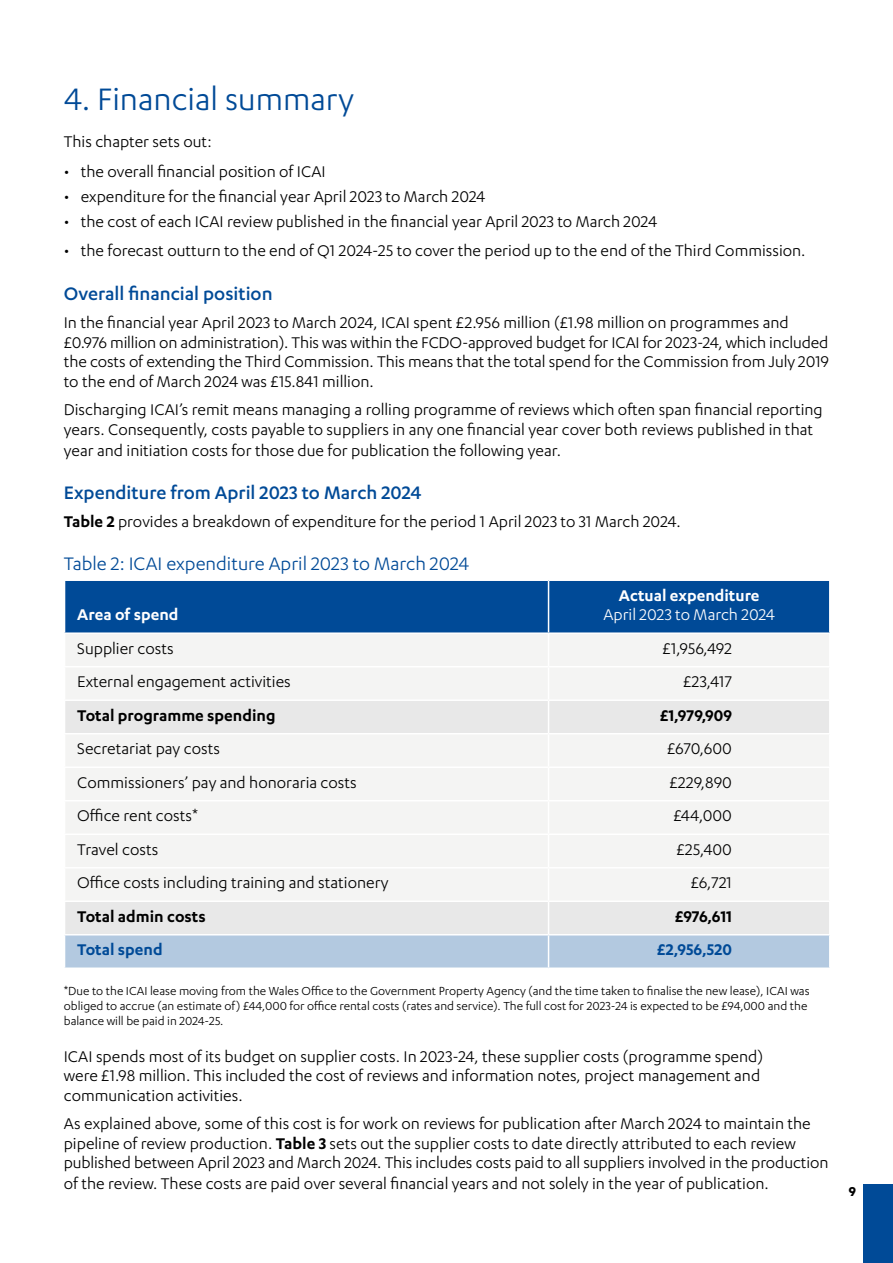
<style>
.page{position:relative;width:893px;height:1263px;background:#fff}
.page>*{position:absolute;margin:0;border:0;box-sizing:border-box;transform-origin:0 0}
.t1{font:36px "Karbon";color:#004a97}
.t2{font:500 21px "Karbon";color:#004a97}
.t3{font:21px "Karbon";color:#004a97}
.t4{font:18px/19.5px "Karbon";color:#000}
.t5{font:600 18px "Karbon";color:#000}
.t6{font:600 18px "Karbon";color:#fff}
.t7{font:18px "Karbon";color:#fff}
.t8{font:600 18px "Karbon";color:#004a97}
.t9{font:700 15px "Karbon";color:#000}
.t10{font:13.5px/15px "Karbon";color:#000}
.s1{font-weight:600}
</style>
<div class="page">
<div style="left:863px;top:1184px;width:30px;height:79px;background:#004a97"></div>
<div style="left:65px;top:581px;width:764px;height:51px;background:#004a97"></div>
<div style="left:66px;top:634px;width:763px;height:65px;background:#f4f4f3"></div>
<svg style="left:65px;top:701px;width:764px;height:233px;fill:#f4f4f3"></svg>
<div style="left:65px;top:935px;width:764px;height:32px;background:#b3c9e0"></div>
<hr style="left:548px;top:581px;width:1px;height:51px;background:#fff">
<hr style="left:548px;top:634px;width:1px;height:32px;background:#fff">
<hr style="left:548px;top:667px;width:1px;height:32px;background:#fff">
<hr style="left:548px;top:701px;width:1px;height:32px;background:#fff">
<hr style="left:548px;top:734px;width:1px;height:32px;background:#fff">
<hr style="left:548px;top:768px;width:1px;height:32px;background:#fff">
<hr style="left:548px;top:801px;width:1px;height:32px;background:#fff">
<hr style="left:548px;top:835px;width:1px;height:32px;background:#fff">
<hr style="left:548px;top:868px;width:1px;height:32px;background:#fff">
<hr style="left:548px;top:902px;width:1px;height:32px;background:#fff">
<hr style="left:548px;top:935px;width:1px;height:32px;background:#fff">
<hr style="left:64px;top:666px;width:485px;height:1px;background:#fff">
<hr style="left:549px;top:666px;width:282px;height:1px;background:#fff">
<hr style="left:64px;top:733px;width:485px;height:1px;background:#fff">
<hr style="left:549px;top:733px;width:282px;height:1px;background:#fff">
<hr style="left:64px;top:766px;width:485px;height:2px;background:#fff">
<hr style="left:549px;top:766px;width:282px;height:2px;background:#fff">
<hr style="left:64px;top:800px;width:485px;height:1px;background:#fff">
<hr style="left:549px;top:800px;width:282px;height:1px;background:#fff">
<hr style="left:64px;top:833px;width:485px;height:2px;background:#fff">
<hr style="left:549px;top:833px;width:282px;height:2px;background:#fff">
<hr style="left:64px;top:867px;width:485px;height:1px;background:#fff">
<hr style="left:549px;top:867px;width:282px;height:1px;background:#fff">
<hr style="left:64px;top:900px;width:485px;height:2px;background:#fff">
<hr style="left:549px;top:900px;width:282px;height:2px;background:#fff">
<h1 class="t1" style="left:64px;top:79px;width:292px">4. Financial summary</h1>
<p class="t4" style="left:64px;top:131px;width:149px">This chapter sets out:</p>
<p class="t4" style="left:64px;top:161px;width:263px">• the overall financial position of ICAI</p>
<p class="t4" style="left:64px;top:186px;width:423px">• expenditure for the financial year April 2023 to March 2024</p>
<p class="t4" style="left:64px;top:211px;width:595px">• the cost of each ICAI review published in the financial year April 2023 to March 2024</p>
<p class="t4" style="left:64px;top:241px;width:743px">• the forecast outturn to the end of Q1 2024-25 to cover the period up to the end of the Third Commission.</p>
<p class="t2" style="left:64px;top:281px;width:210px">Overall financial position</p>
<p class="t4" style="left:64px;top:312px;width:767px">In the financial year April 2023 to March 2024, ICAI spent £2.956 million (£1.98 million on programmes and £0.976 million on administration). This was within the FCDO-approved budget for ICAI for 2023-24, which included the costs of extending the Third Commission. This means that the total spend for the Commission from July 2019 to the end of March 2024 was £15.841 million.</p>
<p class="t4" style="left:64px;top:399px;width:760px;line-height:20.2px">Discharging ICAI’s remit means managing a rolling programme of reviews which often span financial reporting years. Consequently, costs payable to suppliers in any one financial year cover both reviews published in that year and initiation costs for those due for publication the following year.</p>
<p class="t2" style="left:64px;top:481px;width:359px">Expenditure from April 2023 to March 2024</p>
<p class="t4" style="left:64px;top:511px;width:618px"><span class="s1">Table 2</span> provides a breakdown of expenditure for the period 1 April 2023 to 31 March 2024.</p>
<p class="t3" style="left:64px;top:553px;width:407px">Table 2: ICAI expenditure April 2023 to March 2024</p>
<p class="t6" style="left:77px;top:605px;width:103px">Area of spend</p>
<p class="t6" style="left:619px;top:585px;width:142px">Actual expenditure</p>
<p class="t7" style="left:603px;top:605px;width:173px">April 2023 to March 2024</p>
<p class="t4" style="left:77px;top:638px;width:98px">Supplier costs</p>
<p class="t4" style="left:663px;top:638px;width:71px">£1,956,492</p>
<p class="t4" style="left:77px;top:672px;width:215px">External engagement activities</p>
<p class="t4" style="left:683px;top:672px;width:50px">£23,417</p>
<p class="t5" style="left:77px;top:705px;width:200px">Total programme spending</p>
<p class="t5" style="left:660px;top:705px;width:73px">£1,979,909</p>
<p class="t4" style="left:77px;top:739px;width:144px">Secretariat pay costs</p>
<p class="t4" style="left:667px;top:739px;width:66px">£670,600</p>
<p class="t4" style="left:77px;top:772px;width:281px">Commissioners’ pay and honoraria costs</p>
<p class="t4" style="left:669px;top:772px;width:64px">£229,890</p>
<p class="t4" style="left:77px;top:806px;width:122px">Office rent costs*</p>
<p class="t4" style="left:673px;top:806px;width:60px">£44,000</p>
<p class="t4" style="left:77px;top:839px;width:82px">Travel costs</p>
<p class="t4" style="left:676px;top:839px;width:57px">£25,400</p>
<p class="t4" style="left:77px;top:873px;width:313px">Office costs including training and stationery</p>
<p class="t4" style="left:691px;top:873px;width:43px">£6,721</p>
<p class="t5" style="left:77px;top:906px;width:130px">Total admin costs</p>
<p class="t5" style="left:675px;top:906px;width:58px">£976,611</p>
<p class="t8" style="left:77px;top:940px;width:87px">Total spend</p>
<p class="t8" style="left:657px;top:940px;width:76px">£2,956,520</p>
<p class="t10" style="left:64px;top:983px;width:747px">*Due to the ICAI lease moving from the Wales Office to the Government Property Agency (and the time taken to finalise the new lease), ICAI was obliged to accrue (an estimate of) £44,000 for office rental costs (rates and service). The full cost for 2023-24 is expected to be £94,000 and the balance will be paid in 2024-25.</p>
<p class="t4" style="left:64px;top:1046px;width:701px">ICAI spends most of its budget on supplier costs. In 2023-24, these supplier costs (programme spend) were £1.98 million. This included the cost of reviews and information notes, project management and communication activities.</p>
<p class="t4" style="left:64px;top:1113px;width:766px;line-height:20px">As explained above, some of this cost is for work on reviews for publication after March 2024 to maintain the pipeline of review production. <span class="s1">Table 3</span> sets out the supplier costs to date directly attributed to each review published between April 2023 and March 2024. This includes costs paid to all suppliers involved in the production of the review. These costs are paid over several financial years and not solely in the year of publication.</p>
<p class="t9" style="left:849px;top:1183px;width:9px">9</p>
</div>
